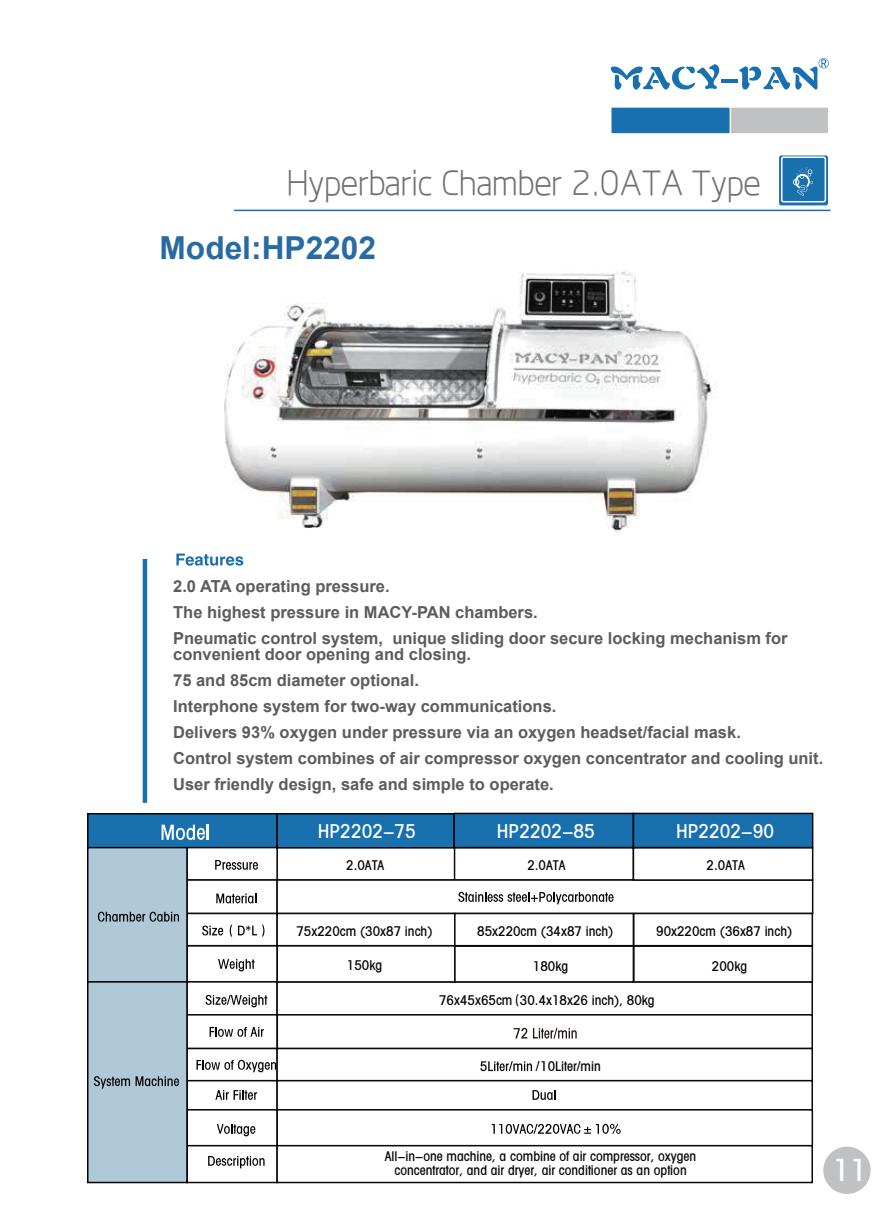
<style>
.page{position:relative;width:893px;height:1212px;background:#fff}
.page>*{position:absolute;margin:0;border:0;box-sizing:border-box;transform-origin:0 0}
.t1{font:300 36px "RTWS Yue Go Trial";letter-spacing:-.02em;color:#727276}
.t2{font:700 31.65px "Arial";color:#276aa4}
.t3{font:30.75px "J Mei Hei";color:#fff}
.t4{font:19.2px "J Mei Hei";color:#fff}
.t5{font:700 16.5px/25.8px "Arial";color:#5a5c5d}
.t6{font:13.5px/14.1px "J Mei Hei";color:#050303;text-align:center}
</style>
<div class="page">
<svg style="left:176px;top:553px;width:67px;height:13px"></svg>
<hr style="left:143px;top:559px;width:4px;height:244px;background:#1970af">
<div style="left:779px;top:155px;width:49px;height:50px;background:#1970af;border-radius:2px"></div>
<div style="left:781px;top:156px;width:45px;height:46px;border:2px solid #fff;border-radius:2px"></div>
<hr style="left:234px;top:210px;width:596px;height:1px;background:#1970af">
<img style="left:224px;top:271px;width:493px;height:264px">
<svg style="left:793px;top:167px;width:20px;height:29px"></svg>
<div style="left:87px;top:813px;width:191px;height:35px;background:#1970af;border:2px solid #050303"></div>
<div style="left:276px;top:813px;width:179px;height:35px;background:#1970af;border:2px solid #050303"></div>
<div style="left:453px;top:813px;width:181px;height:35px;background:#1970af;border:2px solid #050303"></div>
<div style="left:453px;top:847px;width:181px;height:34px;background:#fff;border:2px solid #0a0808"></div>
<div style="left:276px;top:847px;width:179px;height:34px;background:#fff;border:2px solid #0a0808"></div>
<div style="left:186px;top:847px;width:92px;height:34px;background:#fff;border:2px solid #0a0808"></div>
<div style="left:186px;top:879px;width:92px;height:35px;background:#fff;border:2px solid #0a0808"></div>
<div style="left:186px;top:913px;width:92px;height:33px;background:#fff;border:2px solid #0a0808"></div>
<div style="left:186px;top:945px;width:92px;height:37px;background:#fff;border:2px solid #0a0808"></div>
<div style="left:186px;top:981px;width:92px;height:34px;background:#fff;border:2px solid #0a0808"></div>
<div style="left:186px;top:1014px;width:92px;height:35px;background:#fff;border:2px solid #0a0808"></div>
<div style="left:186px;top:1048px;width:92px;height:33px;background:#fff;border:2px solid #0a0808"></div>
<div style="left:186px;top:1080px;width:92px;height:30px;background:#fff;border:2px solid #0a0808"></div>
<div style="left:186px;top:1109px;width:92px;height:37px;background:#fff;border:2px solid #0a0808"></div>
<div style="left:276px;top:879px;width:537px;height:35px;background:#fff;border:2px solid #0a0808"></div>
<div style="left:276px;top:981px;width:537px;height:34px;background:#fff;border:2px solid #0a0808"></div>
<div style="left:277px;top:1014px;width:536px;height:35px;background:#fff;border:2px solid #0a0808"></div>
<div style="left:276px;top:1048px;width:537px;height:33px;background:#fff;border:2px solid #0a0808"></div>
<div style="left:276px;top:1080px;width:537px;height:30px;background:#fff;border:2px solid #0a0808"></div>
<div style="left:276px;top:1109px;width:537px;height:37px;background:#fff;border:2px solid #0a0808"></div>
<div style="left:186px;top:1145px;width:92px;height:38px;background:#fff;border:2px solid #0a0808"></div>
<div style="left:276px;top:1145px;width:537px;height:38px;background:#fff;border:2px solid #0a0808"></div>
<div style="left:276px;top:913px;width:180px;height:33px;background:#fff;border:2px solid #0a0808"></div>
<div style="left:454px;top:913px;width:180px;height:33px;background:#fff;border:2px solid #0a0808"></div>
<div style="left:276px;top:945px;width:180px;height:37px;background:#fff;border:2px solid #0a0808"></div>
<div style="left:454px;top:945px;width:180px;height:37px;background:#fff;border:2px solid #0a0808"></div>
<div style="left:87px;top:847px;width:101px;height:135px;background:#afc9d9;border:2px solid #050303"></div>
<div style="left:87px;top:981px;width:101px;height:202px;background:#afc9d9;border:2px solid #050303"></div>
<svg style="left:162px;top:825px;width:47px;height:15px"></svg>
<svg style="left:215px;top:860px;width:43px;height:10px"></svg>
<svg style="left:216px;top:893px;width:40px;height:10px"></svg>
<svg style="left:202px;top:925px;width:21px;height:10px"></svg>
<svg style="left:230px;top:925px;width:2px;height:11px"></svg>
<svg style="left:238px;top:925px;width:26px;height:11px"></svg>
<svg style="left:218px;top:959px;width:37px;height:12px"></svg>
<svg style="left:206px;top:995px;width:61px;height:12px"></svg>
<svg style="left:210px;top:1027px;width:54px;height:10px"></svg>
<svg style="left:196px;top:1060px;width:80px;height:12px"></svg>
<svg style="left:215px;top:1090px;width:42px;height:10px"></svg>
<svg style="left:217px;top:1124px;width:38px;height:12px"></svg>
<svg style="left:458px;top:892px;width:155px;height:12px"></svg>
<svg style="left:532px;top:1090px;width:23px;height:10px"></svg>
<svg style="left:492px;top:1124px;width:129px;height:10px"></svg>
<svg style="left:208px;top:1156px;width:57px;height:12px"></svg>
<svg style="left:98px;top:912px;width:81px;height:9px"></svg>
<svg style="left:94px;top:1076px;width:36px;height:12px"></svg>
<svg style="left:136px;top:1076px;width:43px;height:10px"></svg>
<svg style="left:514px;top:1028px;width:63px;height:10px"></svg>
<div style="left:633px;top:813px;width:180px;height:35px;background:#1970af;border:2px solid #050303"></div>
<div style="left:633px;top:847px;width:180px;height:34px;background:#fff;border:2px solid #0a0808"></div>
<div style="left:633px;top:913px;width:180px;height:33px;background:#fff;border:2px solid #0a0808"></div>
<div style="left:633px;top:945px;width:180px;height:37px;background:#fff;border:2px solid #0a0808"></div>
<svg style="left:480px;top:1061px;width:52px;height:10px"></svg>
<div style="left:19px;top:1146px;width:48px;height:49px;border:2px solid #fff;border-radius:50%"></div>
<div style="left:823px;top:1146px;width:48px;height:48px;background:#bfc1c3;border-radius:50%"></div>
<div style="left:709px;top:106px;width:120px;height:29px;background:#bfc1c3;border:2px solid #fff"></div>
<div style="left:610px;top:106px;width:121px;height:29px;background:#1970af;border:2px solid #fff"></div>
<svg style="left:611px;top:64px;width:109px;height:26px"></svg>
<hr style="left:721px;top:80px;width:16px;height:3px;background:#1970af">
<svg style="left:739px;top:58px;width:90px;height:32px"></svg>
<h1 class="t1" style="left:286px;top:166px;width:476px">Hyperbaric Chamber 2.0ATA Type</h1>
<h2 class="t2" style="left:160px;top:226px;width:218px">Model:HP2202</h2>
<p class="t5" style="left:173px;top:573px;width:616px">2.0 ATA operating pressure.<br>The highest pressure in MACY-PAN chambers.<br>Pneumatic control system, unique sliding door secure locking mechanism for</p>
<p class="t5" style="left:173px;top:642px;width:652px">convenient door opening and closing.<br>75 and 85cm diameter optional.<br>Interphone system for two-way communications.<br>Delivers 93% oxygen under pressure via an oxygen headset/facial mask.<br>Control system combines of air compressor oxygen concentrator and cooling unit.<br>User friendly design, safe and simple to operate.</p>
<p class="t4" style="left:318px;top:820px;width:99px">HP2202-75</p>
<p class="t4" style="left:497px;top:820px;width:99px">HP2202-85</p>
<p class="t4" style="left:676px;top:820px;width:99px">HP2202-90</p>
<p class="t6" style="left:346px;top:858px;width:40px">2.0ATA</p>
<p class="t6" style="left:527px;top:858px;width:40px">2.0ATA</p>
<p class="t6" style="left:707px;top:858px;width:40px">2.0ATA</p>
<p class="t6" style="left:296px;top:924px;width:138px">75x220cm (30x87 inch)</p>
<p class="t6" style="left:477px;top:924px;width:138px">85x220cm (34x87 inch)</p>
<p class="t6" style="left:656px;top:924px;width:138px">90x220cm (36x87 inch)</p>
<p class="t6" style="left:347px;top:959px;width:37px">150kg</p>
<p class="t6" style="left:533px;top:959px;width:37px">180kg</p>
<p class="t6" style="left:712px;top:959px;width:37px">200kg</p>
<p class="t6" style="left:439px;top:993px;width:217px">76x45x65cm（30.4x18x26 inch), 80kg</p>
<p class="t6" style="left:536px;top:1059px;width:67px">/10Liter/min</p>
<p class="t6" style="left:385px;top:1149px;width:313px">All-in-one machine, a combine of air compressor, oxygen concentrator, and air dryer, air conditioner as an option</p>
<h3 class="t3" style="left:833px;top:1152px;width:36px">11</h3>
</div>
